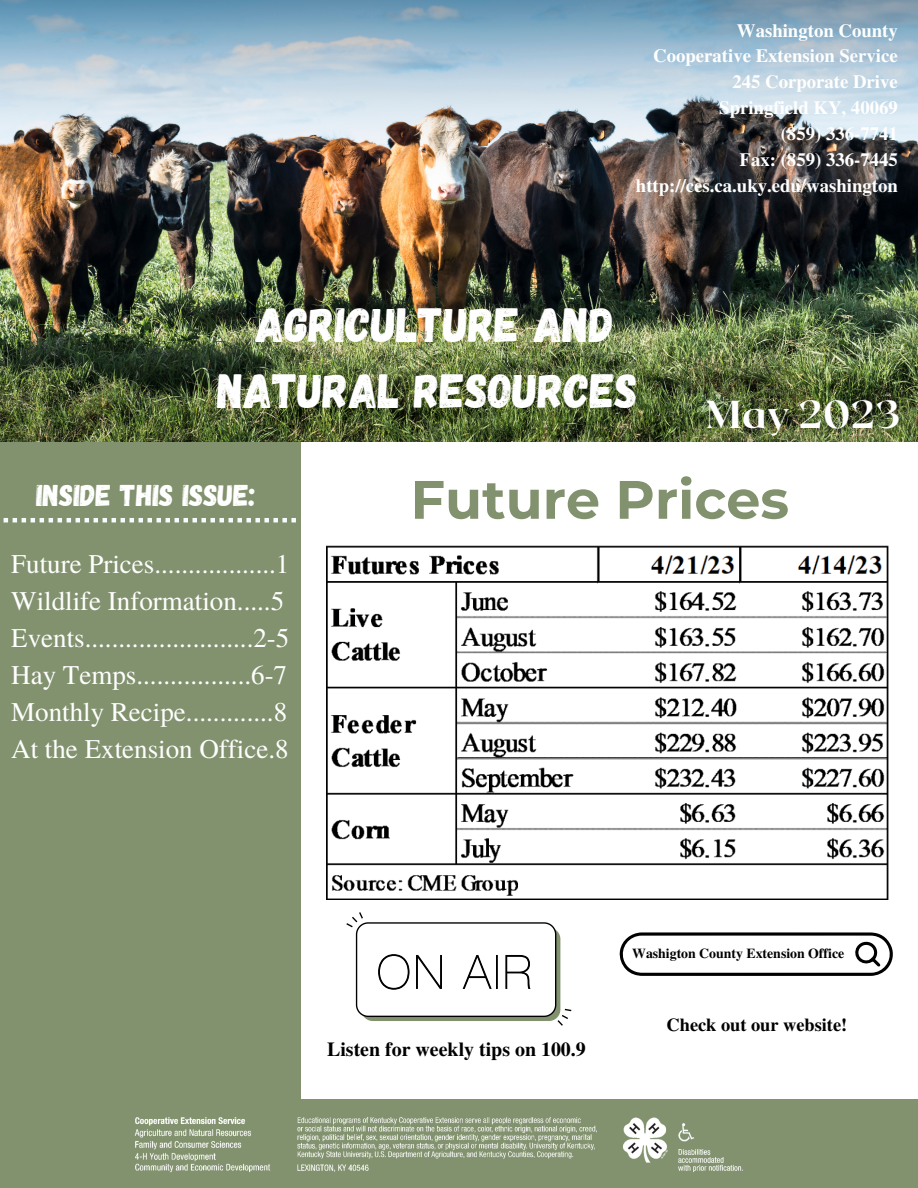
<style>
.page{position:relative;width:918px;height:1188px;background:#fff}
.page>*{position:absolute;margin:0;border:0;box-sizing:border-box;transform-origin:0 0}
.t1{font:700 54px "Montserrat";color:#82926e}
.t2{font:48px/66.3px "Gagalin";color:#fff;text-align:center}
.t3{font:800 39px "Roxborough CF";color:#fff}
.t4{font:30px "Gagalin";color:#fff}
.t5{font:27px/37.2px "Te X Gyre Termes";color:#fefefe}
.t6{font:700 19.95px "Te X Gyre Termes";color:#000}
.t7{font:700 18.75px/25.8px "Te X Gyre Termes";color:#fff;text-align:right}
.t8{font:700 18.3px "Te X Gyre Termes";color:#000}
.t9{font:700 13.8px "Te X Gyre Termes";color:#000}
</style>
<div class="page">
<div style="left:0;top:443px;width:301px;height:744px;background:#82926e"></div>
<svg style="left:4px;top:518px;width:292px;height:4px"></svg>
<div style="left:0;top:1099px;width:918px;height:89px;background:#82926e"></div>
<img style="left:134px;top:1117px;width:609px;height:56px">
<svg style="left:346px;top:912px;width:225px;height:114px"></svg>
<svg style="left:619px;top:932px;width:274px;height:44px"></svg>
<img style="left:0;top:0;width:918px;height:441px">
<img style="left:327px;top:545px;width:561px;height:355px">
<p class="t7" style="left:636px;top:16px;width:263px">Washington County<br>Cooperative Extension Service<br>245 Corporate Drive<br>Springfield KY, 40069<br>(859) 336-7741<br>Fax: (859) 336-7445 http://ces.ca.uky.edu/washington</p>
<h2 class="t2" style="left:218px;top:289px;width:422px">AGRICULTURE AND<br>NATURAL RESOURCES</h2>
<h3 class="t3" style="left:706px;top:389px;width:196px">May 2023</h3>
<p class="t4" style="left:36px;top:475px;width:221px">INSIDE THIS ISSUE:</p>
<p class="t5" style="left:11px;top:544px;width:280px">Future Prices..................1<br>Wildlife Information.....5<br>Events.........................2-5<br>Hay Temps.................6-7<br>Monthly Recipe.............8<br>At the Extension Office.8</p>
<h1 class="t1" style="left:411px;top:467px;width:380px">Future Prices</h1>
<p class="t6" style="left:327px;top:1033px;width:260px">Listen for weekly tips on 100.9</p>
<p class="t9" style="left:632px;top:942px;width:214px">Washigton County Extension Office</p>
<p class="t8" style="left:667px;top:1011px;width:182px">Check out our website!</p>
</div>
